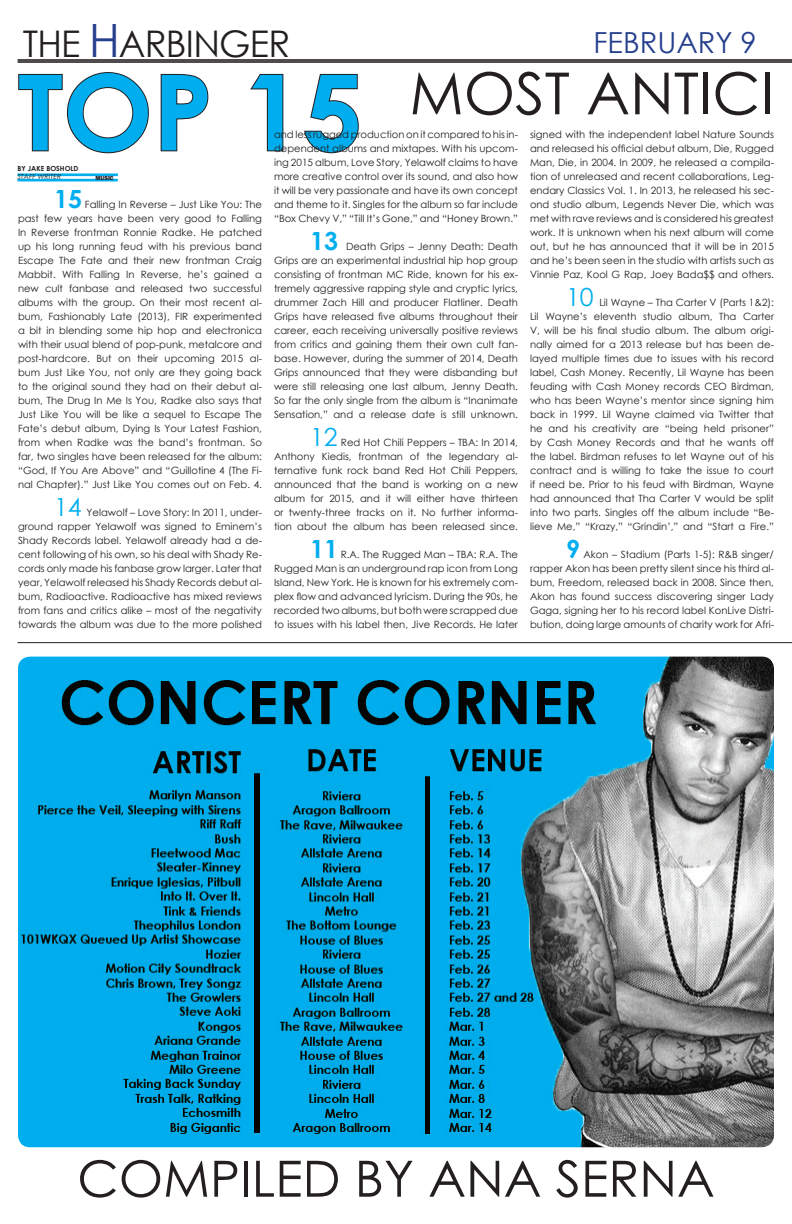
<style>
.page{position:relative;width:792px;height:1224px;background:#fff}
.page>*{position:absolute;margin:0;border:0;box-sizing:border-box;transform-origin:0 0}
.t1{font:700 105px "Century Gothic";color:#00aeef}
.t2{font:58px "Century Gothic";color:#231f20}
.t3{font:50px "Century Gothic";color:#231f20}
.t4{font:36.7px "Century Gothic";letter-spacing:-.02em;color:#231f20}
.t5{font:29px "Century Gothic";color:#253f8e}
.t6{font:700 25px "Century Gothic";color:#00aeef}
.t7{font:25px "Century Gothic";color:#00aeef}
.t8{font:10px/14px "Century Gothic";color:#231f20;text-align:justify}
.t9{font:700 7px "Century Gothic";color:#231f20}
.t10{font:italic 7px "Century Gothic";color:#231f20}
.t11{font:800 6px "Franklin Gothic";color:#231f20}
.s1{font-size:45.9px;color:#253f8e}
</style>
<div class="page">
<svg style="left:18px;top:72px;width:131px;height:82px"></svg>
<svg style="left:160px;top:73px;width:49px;height:79px"></svg>
<svg style="left:250px;top:73px;width:34px;height:79px"></svg>
<svg style="left:304px;top:73px;width:55px;height:81px"></svg>
<hr style="left:18px;top:59px;width:774px;height:4px;background:#4f4b4c">
<hr style="left:18px;top:173px;width:100px;height:3px;background:#00aeef">
<hr style="left:18px;top:179px;width:100px;height:2px;background:#00aeef">
<hr style="left:18px;top:642px;width:774px;height:1px;background:#231f20">
<img style="left:18px;top:657px;width:756px;height:490px">
<p class="t4" style="left:23px;top:18px;width:269px">THE <span class="s1">H</span>ARBINGER</p>
<p class="t5" style="left:594px;top:22px;width:165px">FEBRUARY 9</p>
<p class="t2" style="left:409px;top:53px;width:366px">MOST ANTICI</p>
<p class="t1" style="left:18px;top:33px;width:346px">TOP 15</p>
<p class="t8" style="left:274px;top:127px;width:246px">and less rugged production on it compared to his in&shy;dependent albums and mixtapes. With his upcom&shy;ing 2015 album, Love Story, Yelawolf claims to have more creative control over its sound, and also how it will be very passionate and have its own concept and theme to it. Singles for the album so far include “Box Chevy V,” “Till It’s Gone,” and “Honey Brown.”</p>
<p class="t6" style="left:310px;top:222px;width:29px">13</p>
<p class="t8" style="left:530px;top:127px;width:246px">signed with the independent label Nature Sounds and released his official debut album, Die, Rugged Man, Die, in 2004. In 2009, he released a compila&shy;tion of unreleased and recent collaborations, Leg&shy;endary Classics Vol. 1. In 2013, he released his sec&shy;ond studio album, Legends Never Die, which was met with rave reviews and is considered his greatest work. It is unknown when his next album will come out, but he has announced that it will be in 2015 and he’s been seen in the studio with artists such as Vinnie Paz, Kool G Rap, Joey Bada$$ and others.</p>
<p class="t7" style="left:566px;top:279px;width:29px">10</p>
<p class="t9" style="left:18px;top:163px;width:63px">BY JAKE BOSHOLD</p>
<p class="t10" style="left:18px;top:171px;width:45px">STAFF WRITER</p>
<p class="t11" style="left:95px;top:174px;width:20px">MUSIC</p>
<p class="t6" style="left:54px;top:180px;width:29px">15</p>
<p class="t8" style="left:18px;top:197px;width:246px;text-indent:67px">Falling In Reverse – Just Like You: The past few years have been very good to Falling In Reverse frontman Ronnie Radke. He patched up his long running feud with his previous band Escape The Fate and their new frontman Craig Mabbit. With Falling In Reverse, he’s gained a new cult fanbase and released two successful albums with the group. On their most recent al&shy;bum, Fashionably Late (2013), FIR experimented a bit in blending some hip hop and electronica with their usual blend of pop-punk, metalcore and post-hardcore. But on their upcoming 2015 al&shy;bum Just Like You, not only are they going back to the original sound they had on their debut al&shy;bum, The Drug In Me Is You, Radke also says that Just Like You will be like a sequel to Escape The Fate’s debut album, Dying Is Your Latest Fashion, from when Radke was the band’s frontman. So far, two singles have been released for the album: “God, If You Are Above” and “Guillotine 4 (The Fi&shy;nal Chapter).” Just Like You comes out on Feb. 4.</p>
<p class="t7" style="left:54px;top:489px;width:29px">14</p>
<p class="t8" style="left:274px;top:239px;width:246px;text-indent:72px">Death Grips – Jenny Death: Death Grips are an experimental industrial hip hop group consisting of frontman MC Ride, known for his ex&shy;tremely aggressive rapping style and cryptic lyrics, drummer Zach Hill and producer Flatliner. Death Grips have released five albums throughout their career, each receiving universally positive reviews from critics and gaining them their own cult fan&shy;base. However, during the summer of 2014, Death Grips announced that they were disbanding but were still releasing one last album, Jenny Death.<br>So far the only single from the album is “Inanimate Sensation,” and a release date is still unknown.</p>
<p class="t7" style="left:310px;top:419px;width:29px">12</p>
<p class="t8" style="left:530px;top:295px;width:246px;text-indent:69px">Lil Wayne – Tha Carter V (Parts 1&amp;2):<br>Lil Wayne’s eleventh studio album, Tha Carter V, will be his final studio album. The album origi&shy;nally aimed for a 2013 release but has been de&shy;layed multiple times due to issues with his record label, Cash Money. Recently, Lil Wayne has been feuding with Cash Money records CEO Birdman, who has been Wayne’s mentor since signing him back in 1999. Lil Wayne claimed via Twitter that he and his creativity are “being held prisoner” by Cash Money Records and that he wants off the label. Birdman refuses to let Wayne out of his contract and is willing to take the issue to court if need be. Prior to his feud with Birdman, Wayne had announced that Tha Carter V would be split into two parts. Singles off the album include “Be&shy;lieve Me,” “Krazy,” “Grindin’,” and “Start a Fire.”</p>
<p class="t6" style="left:566px;top:530px;width:15px">9</p>
<p class="t8" style="left:274px;top:435px;width:246px;text-indent:67px">Red Hot Chili Peppers – TBA: In 2014, Anthony Kiedis, frontman of the legendary al&shy;ternative funk rock band Red Hot Chili Peppers, announced that the band is working on a new album for 2015, and it will either have thirteen or twenty-three tracks on it. No further informa&shy;tion about the album has been released since.</p>
<p class="t6" style="left:310px;top:530px;width:29px">11</p>
<p class="t8" style="left:18px;top:505px;width:246px;text-indent:69px">Yelawolf – Love Story: In 2011, under&shy;ground rapper Yelawolf was signed to Eminem’s Shady Records label. Yelawolf already had a de&shy;cent following of his own, so his deal with Shady Re&shy;cords only made his fanbase grow larger. Later that year, Yelawolf released his Shady Records debut al&shy;bum, Radioactive. Radioactive has mixed reviews from fans and critics alike – most of the negativity towards the album was due to the more polished</p>
<p class="t8" style="left:530px;top:547px;width:246px;text-indent:54px">Akon – Stadium (Parts 1-5): R&amp;B singer/ rapper Akon has been pretty silent since his third al&shy;bum, Freedom, released back in 2008. Since then, Akon has found success discovering singer Lady Gaga, signing her to his record label KonLive Distri&shy;bution, doing large amounts of charity work for Afri-</p>
<p class="t8" style="left:274px;top:547px;width:246px;text-indent:67px">R.A. The Rugged Man – TBA: R.A. The Rugged Man is an underground rap icon from Long Island, New York. He is known for his extremely com&shy;plex flow and advanced lyricism. During the 90s, he recorded two albums, but both were scrapped due to issues with his label then, Jive Records. He later</p>
<p class="t3" style="left:77px;top:1144px;width:639px">COMPILED BY ANA SERNA</p>
</div>
